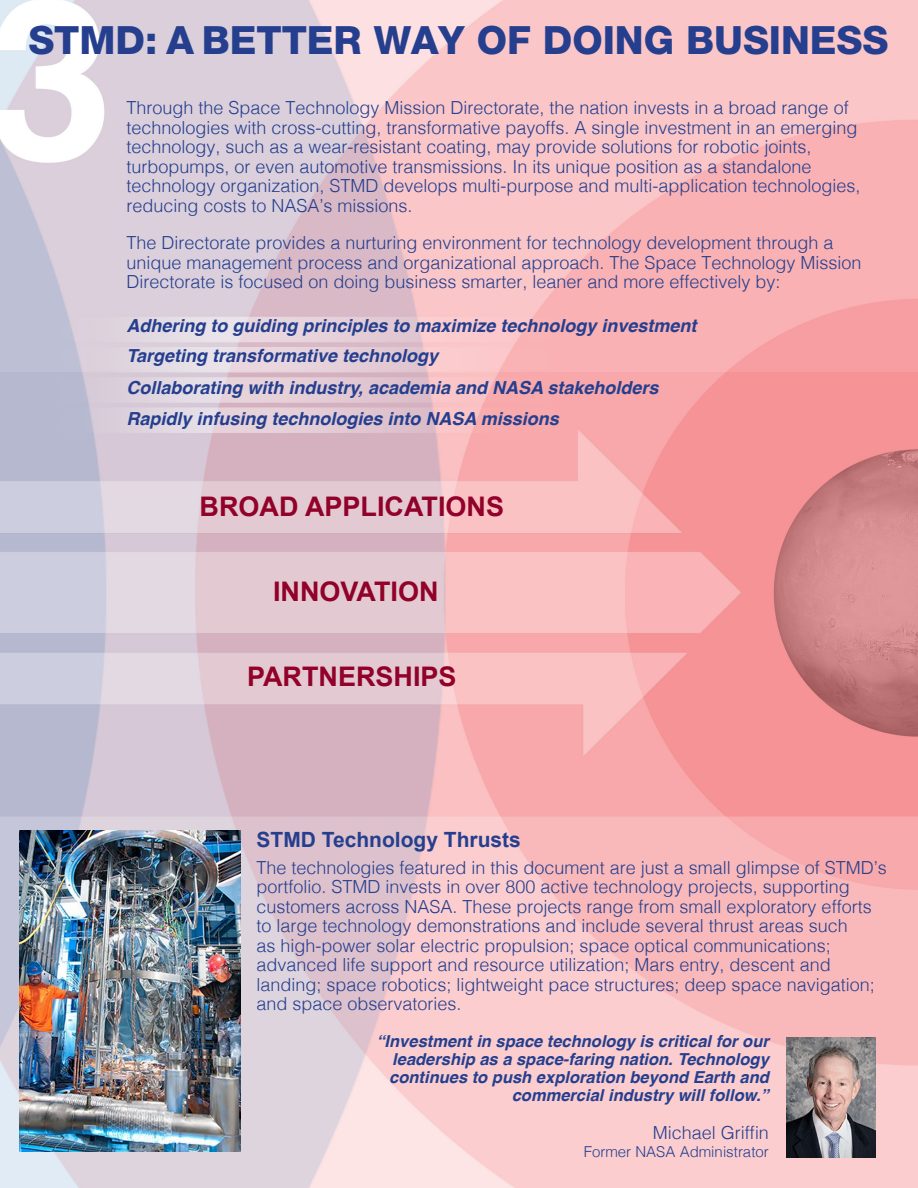
<style>
.page{position:relative;width:918px;height:1188px;background:#fff}
.page>*{position:absolute;margin:0;border:0;box-sizing:border-box;transform-origin:0 0}
.t1{font:800 39px "Helvetica Neue LT Std";color:#253f8e}
.t2{font:700 27px "Arial";color:#91012a}
.t3{font:700 21px "Arial";color:#253f8e}
.t4{font:300 18px/19.5px "Helvetica";color:#253f8e}
.t5{font:italic 700 18px "Helvetica";color:#253f8e}
.t6{font:italic 700 16.5px/18px "Helvetica";color:#253f8e;text-align:right}
.t7{font:300 15px "Helvetica";color:#253f8e}
</style>
<div class="page">
<img style="left:0;top:0;width:918px;height:1188px">
<img style="left:19px;top:831px;width:222px;height:320px">
<img style="left:786px;top:1038px;width:90px;height:119px">
<h2 class="t1" style="left:28px;top:17px;width:862px">STMD: A BETTER WAY OF DOING BUSINESS</h2>
<p class="t4" style="left:126px;top:97px;width:736px">Through the Space Technology Mission Directorate, the nation invests in a broad range of technologies with cross-cutting, transformative payoffs. A single investment in an emerging technology, such as a wear-resistant coating, may provide solutions for robotic joints, turbopumps, or even automotive transmissions. In its unique position as a standalone technology organization, STMD develops multi-purpose and multi-application technologies, reducing costs to NASA’s missions.</p>
<p class="t4" style="left:126px;top:232px;width:737px">The Directorate provides a nurturing environment for technology development through a unique management process and organizational approach. The Space Technology Mission<br>Directorate is focused on doing business smarter, leaner and more effectively by:</p>
<p class="t5" style="left:126px;top:311px;width:572px">Adhering to guiding principles to maximize technology investment</p>
<p class="t5" style="left:126px;top:341px;width:313px">Targeting transformative technology</p>
<p class="t5" style="left:126px;top:373px;width:534px">Collaborating with industry, academia and NASA stakeholders</p>
<p class="t5" style="left:126px;top:404px;width:434px">Rapidly infusing technologies into NASA missions</p>
<h3 class="t2" style="left:200px;top:489px;width:306px">BROAD APPLICATIONS</h3>
<h3 class="t2" style="left:273px;top:573px;width:167px">INNOVATION</h3>
<h3 class="t2" style="left:247px;top:659px;width:211px">PARTNERSHIPS</h3>
<h4 class="t3" style="left:256px;top:825px;width:266px">STMD Technology Thrusts</h4>
<p class="t4" style="left:256px;top:856px;width:632px">The technologies featured in this document are just a small glimpse of STMD’s portfolio. STMD invests in over 800 active technology projects, supporting customers across NASA. These projects range from small exploratory efforts</p>
<p class="t4" style="left:256px;top:934px;width:576px">as high-power solar electric propulsion; space optical communications; advanced life support and resource utilization; Mars entry, descent and</p>
<p class="t4" style="left:256px;top:993px;width:207px">and space observatories.</p>
<p class="t6" style="left:376px;top:1032px;width:394px">“Investment in space technology is critical for our leadership as a space-faring nation. Technology continues to push exploration beyond Earth and commercial industry will follow.”</p>
<p class="t4" style="left:653px;top:1121px;width:118px">Michael Griffin</p>
<p class="t7" style="left:584px;top:1139px;width:187px">Former NASA Administrator</p>
<p class="t4" style="left:256px;top:915px;width:593px">to large technology demonstrations and include several thrust areas such</p>
<p class="t4" style="left:256px;top:973px;width:620px">landing; space robotics; lightweight pace structures; deep space navigation;</p>
</div>
